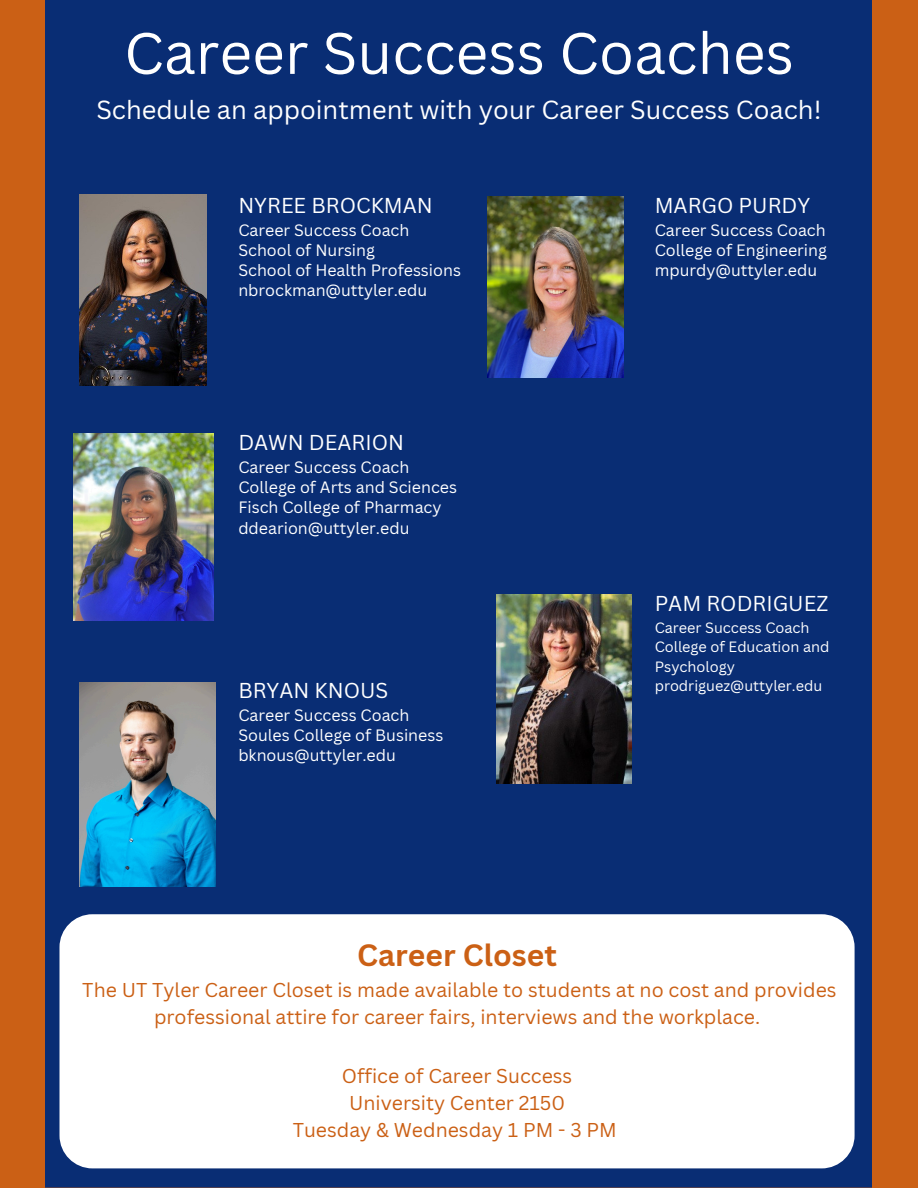
<style>
.page{position:relative;width:918px;height:1188px;background:#cb6015}
.page>*{position:absolute;margin:0;border:0;box-sizing:border-box;transform-origin:0 0}
.t1{font:57px "Canva Sans";color:#fff}
.t2{font:700 30px "Canva Sans";color:#cb6015}
.t3{font:25.5px "Canva Sans";color:#fff}
.t4{font:21px "Canva Sans";color:#fff}
.t5{font:19.5px/27px "Canva Sans";color:#cb6015;text-align:center}
.t6{font:16.05px/20.2px "Canva Sans";color:#fff}
.t7{font:14.55px/19.2px "Canva Sans";color:#fff}
</style>
<div class="page">
<div style="left:45px;top:0;width:827px;height:1188px;background:#092d74"></div>
<div style="left:60px;top:914px;width:795px;height:254px;background:#fff"></div>
<img style="left:80px;top:682px;width:136px;height:205px">
<img style="left:496px;top:595px;width:135px;height:189px">
<img style="left:487px;top:197px;width:137px;height:181px">
<img style="left:74px;top:433px;width:139px;height:187px">
<img style="left:80px;top:194px;width:127px;height:192px">
<p class="t1" style="left:124px;top:13px;width:671px">Career Success Coaches</p>
<p class="t3" style="left:96px;top:92px;width:727px">Schedule an appointment with your Career Success Coach!</p>
<p class="t4" style="left:238px;top:191px;width:196px">NYREE BROCKMAN</p>
<p class="t6" style="left:238px;top:219px;width:224px">Career Success Coach<br>School of Nursing<br>School of Health Professions nbrockman@uttyler.edu</p>
<p class="t4" style="left:238px;top:428px;width:167px">DAWN DEARION</p>
<p class="t6" style="left:238px;top:456px;width:220px">Career Success Coach<br>College of Arts and Sciences<br>Fisch College of Pharmacy ddearion@uttyler.edu</p>
<p class="t4" style="left:238px;top:676px;width:152px">BRYAN KNOUS</p>
<p class="t6" style="left:238px;top:704px;width:207px">Career Success Coach<br>Soules College of Business bknous@uttyler.edu</p>
<p class="t4" style="left:655px;top:191px;width:157px">MARGO PURDY</p>
<p class="t6" style="left:655px;top:219px;width:174px;text-align:justify">Career Success Coach College of Engineering mpurdy@uttyler.edu</p>
<p class="t4" style="left:655px;top:588px;width:175px">PAM RODRIGUEZ</p>
<p class="t7" style="left:655px;top:618px;width:176px">Career Success Coach<br>College of Education and<br>Psychology prodriguez@uttyler.edu</p>
<p class="t2" style="left:357px;top:934px;width:201px">Career Closet</p>
<p class="t5" style="left:82px;top:975px;width:756px">The UT Tyler Career Closet is made available to students at no cost and provides professional attire for career fairs, interviews and the workplace.</p>
<h2 class="t5" style="left:293px;top:1062px;width:326px">Office of Career Success<br>University Center 2150<br>Tuesday &amp; Wednesday 1 PM - 3 PM</h2>
</div>
